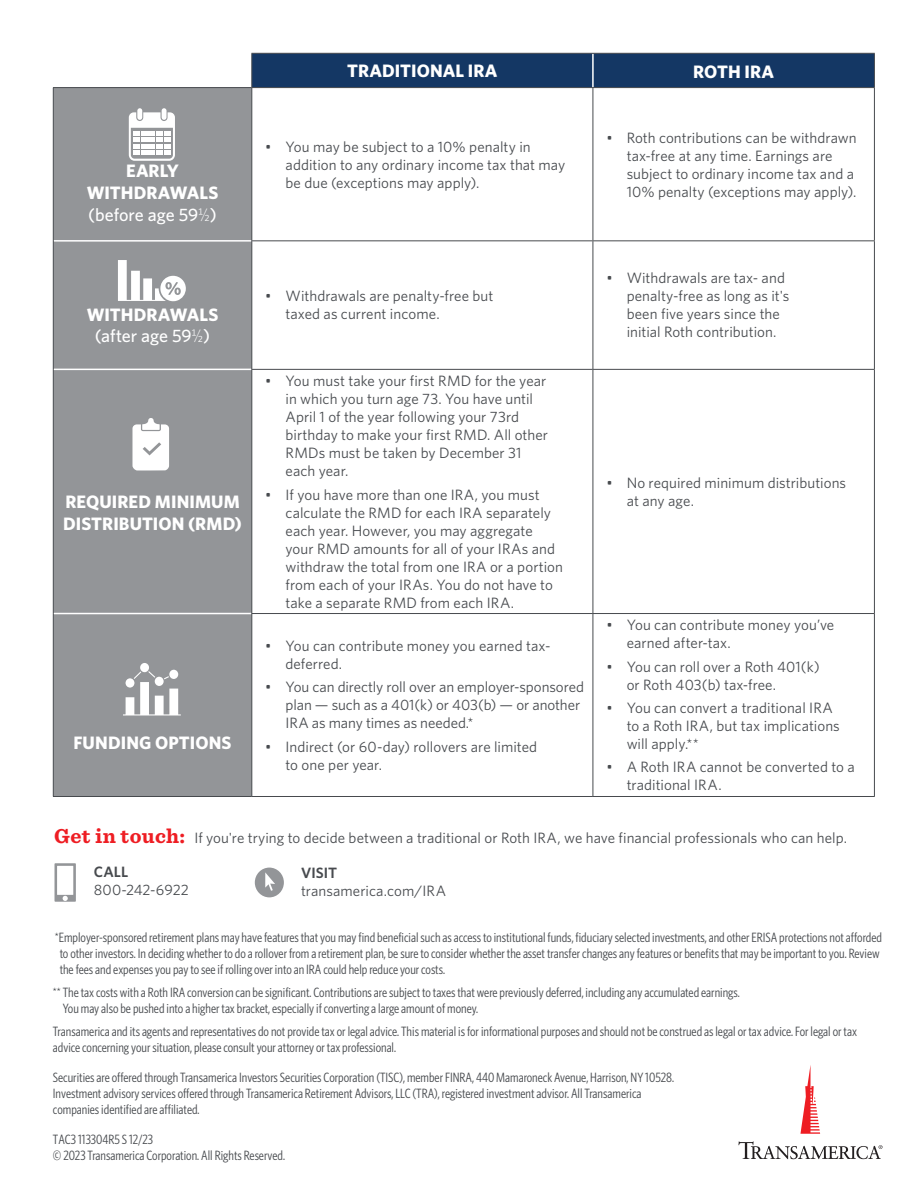
<style>
.page{position:relative;width:918px;height:1188px;background:#fff}
.page>*{position:absolute;margin:0;border:0;box-sizing:border-box;transform-origin:0 0}
.TA_CTA_Head{font:700 21px "Sentinel";letter-spacing:.015em;color:#ee1d23}
.TA_Table_Head1__white{font:700 18px/21.6px "Whitney";letter-spacing:.005em;color:#fff;text-align:center}
.TA_Table_Head1__white-2{font:500 18px "Whitney";letter-spacing:-.005em;color:#fff}
.TA_Body{font:15px/18px "Whitney";letter-spacing:.005em;color:#474a4e}
.TA_Tracking_Number{font:13.5px/16.2px "Whitney Condensed";color:#474a4e}
.s1{font-family:"Whitney Condensed";font-weight:300}
.s2{font-weight:600}
</style>
<div class="page">
<svg style="left:800px;top:1065px;width:20px;height:69px"></svg>
<svg style="left:738px;top:1141px;width:145px;height:18px"></svg>
<svg style="left:55px;top:863px;width:21px;height:39px"></svg>
<div style="left:252px;top:54px;width:622px;height:33px;background:#143764"></div>
<div style="left:54px;top:88px;width:197px;height:708px;background:#939598"></div>
<hr style="left:592px;top:54px;width:2px;height:33px;background:#fff">
<hr style="left:54px;top:240px;width:197px;height:2px;background:#fff">
<hr style="left:54px;top:369px;width:197px;height:1px;background:#fff">
<hr style="left:54px;top:613px;width:197px;height:1px;background:#fff">
<hr style="left:53px;top:87px;width:199px;height:1px;background:#474a4e">
<hr style="left:53px;top:88px;width:1px;height:153px;background:#474a4e">
<hr style="left:53px;top:241px;width:1px;height:128px;background:#474a4e">
<hr style="left:53px;top:369px;width:1px;height:245px;background:#474a4e">
<hr style="left:53px;top:614px;width:1px;height:182px;background:#474a4e">
<hr style="left:53px;top:796px;width:199px;height:1px;background:#474a4e">
<hr style="left:251px;top:88px;width:1px;height:152px;background:#474a4e">
<hr style="left:593px;top:88px;width:1px;height:152px;background:#474a4e">
<hr style="left:874px;top:88px;width:1px;height:152px;background:#474a4e">
<hr style="left:251px;top:240px;width:342px;height:1px;background:#474a4e">
<hr style="left:251px;top:241px;width:1px;height:128px;background:#474a4e">
<hr style="left:593px;top:240px;width:282px;height:1px;background:#474a4e">
<hr style="left:593px;top:241px;width:1px;height:128px;background:#474a4e">
<hr style="left:874px;top:241px;width:1px;height:128px;background:#474a4e">
<hr style="left:251px;top:369px;width:342px;height:1px;background:#474a4e">
<hr style="left:251px;top:370px;width:1px;height:243px;background:#474a4e">
<hr style="left:593px;top:369px;width:282px;height:1px;background:#474a4e">
<hr style="left:593px;top:370px;width:1px;height:243px;background:#474a4e">
<hr style="left:874px;top:370px;width:1px;height:243px;background:#474a4e">
<hr style="left:251px;top:613px;width:342px;height:1px;background:#474a4e">
<hr style="left:251px;top:614px;width:1px;height:182px;background:#474a4e">
<hr style="left:593px;top:613px;width:282px;height:1px;background:#474a4e">
<hr style="left:593px;top:614px;width:1px;height:182px;background:#474a4e">
<hr style="left:874px;top:614px;width:1px;height:182px;background:#474a4e">
<hr style="left:252px;top:796px;width:341px;height:1px;background:#474a4e">
<hr style="left:593px;top:796px;width:282px;height:1px;background:#474a4e">
<hr style="left:251px;top:53px;width:342px;height:1px;background:#474a4e">
<hr style="left:251px;top:54px;width:1px;height:33px;background:#474a4e">
<hr style="left:593px;top:53px;width:282px;height:1px;background:#474a4e">
<hr style="left:874px;top:54px;width:1px;height:33px;background:#474a4e">
<hr style="left:252px;top:87px;width:341px;height:1px;background:#474a4e">
<hr style="left:593px;top:87px;width:282px;height:1px;background:#474a4e">
<div style="left:255px;top:868px;width:29px;height:29px;background:#939598;border-radius:50%"></div>
<svg style="left:265px;top:872px;width:10px;height:19px"></svg>
<svg style="left:129px;top:112px;width:46px;height:49px"></svg>
<div style="left:137px;top:108px;width:5px;height:12px;background:#fff;border-radius:3px"></div>
<div style="left:162px;top:108px;width:5px;height:12px;background:#fff;border-radius:3px"></div>
<svg style="left:132px;top:418px;width:37px;height:53px"></svg>
<svg style="left:123px;top:663px;width:58px;height:53px"></svg>
<svg style="left:118px;top:260px;width:68px;height:41px"></svg>
<p class="TA_Table_Head1__white" style="left:87px;top:160px;width:133px">EARLY<br>WITHDRAWALS</p>
<p class="TA_Table_Head1__white-2" style="left:88px;top:203px;width:130px">(before age 59<span class="s1">½</span>)</p>
<p class="TA_Table_Head1__white" style="left:87px;top:303px;width:133px">WITHDRAWALS</p>
<p class="TA_Table_Head1__white-2" style="left:95px;top:325px;width:117px">(after age 59<span class="s1">½</span>)</p>
<p class="TA_Table_Head1__white" style="left:63px;top:491px;width:180px;text-align:left">REQUIRED MINIMUM<br>DISTRIBUTION (RMD)</p>
<p class="TA_Table_Head1__white" style="left:74px;top:732px;width:159px">FUNDING OPTIONS</p>
<p class="TA_Table_Head1__white" style="left:347px;top:59px;width:152px">TRADITIONAL IRA</p>
<p class="TA_Table_Head1__white" style="left:693px;top:60px;width:83px">ROTH IRA</p>
<p class="TA_Body" style="left:286px;top:137px;width:281px;text-indent:-20px">• You may be subject to a 10% penalty in addition to any ordinary income tax that may be due (exceptions may apply).</p>
<p class="TA_Body" style="left:627px;top:129px;width:232px;text-indent:-20px">• Roth contributions can be withdrawn tax-free at any time. Earnings are subject to ordinary income tax and a 10% penalty (exceptions may apply).</p>
<p class="TA_Body" style="left:286px;top:287px;width:209px;text-indent:-20px">• Withdrawals are penalty-free but taxed as current income.</p>
<p class="TA_Body" style="left:627px;top:269px;width:164px;text-indent:-20px">• Withdrawals are tax- and penalty-free as long as it's been five years since the initial Roth contribution.</p>
<p class="TA_Body" style="left:286px;top:372px;width:264px;text-indent:-20px">• You must take your first RMD for the year in which you turn age 73. You have until April 1 of the year following your 73rd birthday to make your first RMD. All other RMDs must be taken by December 31 each year.</p>
<p class="TA_Body" style="left:286px;top:485px;width:279px;text-indent:-20px">• If you have more than one IRA, you must calculate the RMD for each IRA separately each year. However, you may aggregate your RMD amounts for all of your IRAs and withdraw the total from one IRA or a portion from each of your IRAs. You do not have to take a separate RMD from each IRA.</p>
<p class="TA_Body" style="left:627px;top:474px;width:221px;text-indent:-20px">• No required minimum distributions at any age.</p>
<p class="TA_Body" style="left:286px;top:636px;width:266px;text-indent:-20px">• You can contribute money you earned tax&shy;deferred.</p>
<p class="TA_Body" style="left:286px;top:678px;width:300px;text-indent:-20px">• You can directly roll over an employer-sponsored plan — such as a 401(k) or 403(b) — or another<br>IRA as many times as needed.*</p>
<p class="TA_Body" style="left:286px;top:737px;width:253px;text-indent:-20px">• Indirect (or 60-day) rollovers are limited to one per year.</p>
<p class="TA_Body" style="left:627px;top:616px;width:209px;text-indent:-20px">• You can contribute money you’ve earned after-tax.</p>
<p class="TA_Body" style="left:627px;top:657px;width:195px;text-indent:-20px">• You can roll over a Roth 401(k) or Roth 403(b) tax-free.</p>
<p class="TA_Body" style="left:627px;top:699px;width:215px;text-indent:-20px">• You can convert a traditional IRA to a Roth IRA, but tax implications will apply.**</p>
<p class="TA_Body" style="left:627px;top:758px;width:230px;text-indent:-20px">• A Roth IRA cannot be converted to a traditional IRA.</p>
<p class="TA_CTA_Head" style="left:54px;top:819px;width:133px">Get in touch:</p>
<p class="TA_Body" style="left:94px;top:862px;width:97px"><span class="s2">CALL<br></span>800-242-6922</p>
<p class="TA_Body" style="left:301px;top:864px;width:147px"><span class="s2">VISIT </span>transamerica.com/IRA</p>
<p class="TA_Tracking_Number" style="left:55px;top:928px;width:829px">*Employer-sponsored retirement plans may have features that you may find beneficial such as access to institutional funds, fiduciary selected investments, and other ERISA protections not afforded</p>
<p class="TA_Tracking_Number" style="left:60px;top:944px;width:822px">to other investors. In deciding whether to do a rollover from a retirement plan, be sure to consider whether the asset transfer changes any features or benefits that may be important to you. Review the fees and expenses you pay to see if rolling over into an IRA could help reduce your costs.</p>
<p class="TA_Tracking_Number" style="left:63px;top:984px;width:679px;text-indent:-10px">** The tax costs with a Roth IRA conversion can be significant. Contributions are subject to taxes that were previously deferred, including any accumulated earnings.<br>You may also be pushed into a higher tax bracket, especially if converting a large amount of money.</p>
<p class="TA_Tracking_Number" style="left:53px;top:1023px;width:806px">Transamerica and its agents and representatives do not provide tax or legal advice. This material is for informational purposes and should not be construed as legal or tax advice. For legal or tax advice concerning your situation, please consult your attorney or tax professional.</p>
<p class="TA_Tracking_Number" style="left:53px;top:1069px;width:623px">Securities are offered through Transamerica Investors Securities Corporation (TISC), member FINRA, 440 Mamaroneck Avenue, Harrison, NY 10528.<br>Investment advisory services offered through Transamerica Retirement Advisors, LLC (TRA), registered investment advisor. All Transamerica companies identified are affiliated.</p>
<p class="TA_Tracking_Number" style="left:53px;top:1131px;width:234px">TAC3 113304R5 S 12/23<br>© 2023 Transamerica Corporation. All Rights Reserved.</p>
<p class="TA_Body" style="left:194px;top:829px;width:654px">If you're trying to decide between a traditional or Roth IRA, we have financial professionals who can help.</p>
</div>
